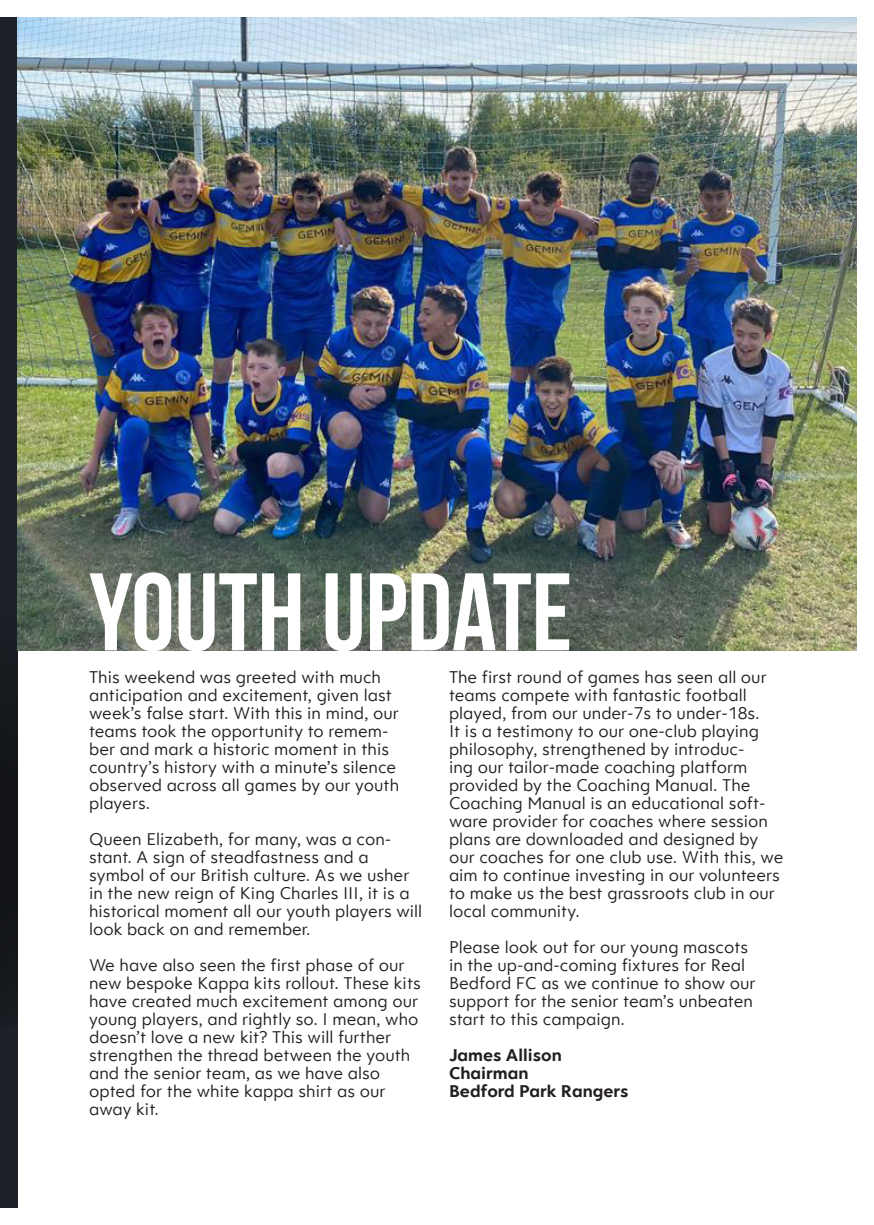
<style>
.page{position:relative;width:874px;height:1225px;background:#fff}
.page>*{position:absolute;margin:0;border:0;box-sizing:border-box;transform-origin:0 0}
.t1{font:700 110px "Bebas Neue";color:#fff}
.t2{font:18px/18px "Clarika Pro Geo";color:#231f20}
.t3{font:700 18px "Clarika Pro Geo";color:#231f20}
</style>
<div class="page">
<div style="left:0;top:17px;width:17px;height:1191px;background:linear-gradient(to bottom,#1d222a,#171a1f)"></div>
<img style="left:17px;top:17px;width:839px;height:633px">
<p class="t1" style="left:89px;top:552px;width:484px">YOUTH UPDATE</p>
<p class="t2" style="left:89px;top:667px;width:311px">This weekend was greeted with much anticipation and excitement, given last week’s false start. With this in mind, our teams took the opportunity to remem&shy;ber and mark a historic moment in this country’s history with a minute’s silence observed across all games by our youth players.</p>
<p class="t2" style="left:89px;top:829px;width:334px">Queen Elizabeth, for many, was a con&shy;stant. A sign of steadfastness and a symbol of our British culture. As we usher in the new reign of King Charles III, it is a historical moment all our youth players will look back on and remember.</p>
<p class="t2" style="left:89px;top:955px;width:333px">We have also seen the first phase of our new bespoke Kappa kits rollout. These kits have created much excitement among our young players, and rightly so. I mean, who doesn’t love a new kit? This will further strengthen the thread between the youth and the senior team, as we have also opted for the white kappa shirt as our away kit.</p>
<p class="t2" style="left:449px;top:667px;width:336px">The first round of games has seen all our teams compete with fantastic football played, from our under-7s to under-18s.<br>It is a testimony to our one-club playing philosophy, strengthened by introduc-<br>ing our tailor-made coaching platform provided by the Coaching Manual. The Coaching Manual is an educational soft&shy;ware provider for coaches where session plans are downloaded and designed by our coaches for one club use. With this, we aim to continue investing in our volunteers to make us the best grassroots club in our local community.</p>
<p class="t2" style="left:449px;top:937px;width:308px">Please look out for our young mascots in the up-and-coming fixtures for Real Bedford FC as we continue to show our support for the senior team’s unbeaten start to this campaign.</p>
<p class="t3" style="left:449px;top:1043px;width:114px">James Allison</p>
<p class="t3" style="left:449px;top:1061px;width:81px">Chairman</p>
<p class="t3" style="left:449px;top:1079px;width:181px">Bedford Park Rangers</p>
</div>
